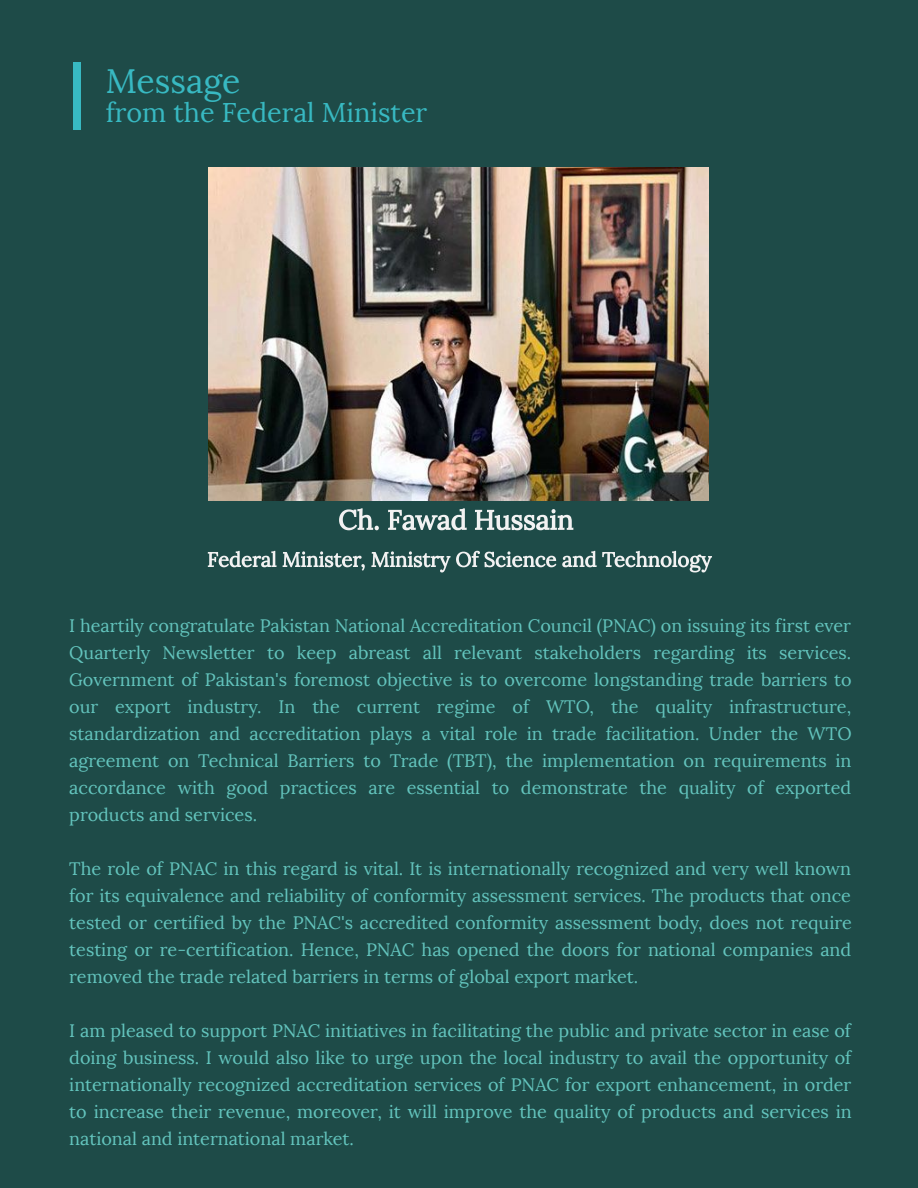
<style>
.page{position:relative;width:918px;height:1188px;background:#1e4b48}
.page>*{position:absolute;margin:0;border:0;box-sizing:border-box;transform-origin:0 0}
.t1{font:33.75px "Lora";color:#38b9c2}
.t2{font:27px "Lora";color:#38b9c2}
.t3{font:18px/27px "Lora";color:#63c4bd;text-align:justify}
</style>
<div class="page">
<div style="left:73px;top:62px;width:8px;height:67px;background:#38b9c2"></div>
<svg style="left:339px;top:508px;width:234px;height:22px"></svg>
<svg style="left:208px;top:551px;width:504px;height:21px"></svg>
<img style="left:208px;top:168px;width:501px;height:333px">
<h1 class="t1" style="left:106px;top:61px;width:136px">Message</h1>
<h2 class="t2" style="left:106px;top:97px;width:323px">from the Federal Minister</h2>
<p class="t3" style="left:69px;top:613px;width:784px">I heartily congratulate Pakistan National Accreditation Council (PNAC) on issuing its first ever Quarterly Newsletter to keep abreast all relevant stakeholders regarding its services.<br>Government of Pakistan's foremost objective is to overcome longstanding trade barriers to our export industry. In the current regime of WTO, the quality infrastructure, standardization and accreditation plays a vital role in trade facilitation. Under the WTO agreement on Technical Barriers to Trade (TBT), the implementation on requirements in accordance with good practices are essential to demonstrate the quality of exported products and services.</p>
<p class="t3" style="left:69px;top:856px;width:784px">The role of PNAC in this regard is vital. It is internationally recognized and very well known for its equivalence and reliability of conformity assessment services. The products that once tested or certified by the PNAC's accredited conformity assessment body, does not require testing or re-certification. Hence, PNAC has opened the doors for national companies and removed the trade related barriers in terms of global export market.</p>
<p class="t3" style="left:69px;top:1018px;width:784px">I am pleased to support PNAC initiatives in facilitating the public and private sector in ease of doing business. I would also like to urge upon the local industry to avail the opportunity of internationally recognized accreditation services of PNAC for export enhancement, in order to increase their revenue, moreover, it will improve the quality of products and services in national and international market.</p>
</div>
